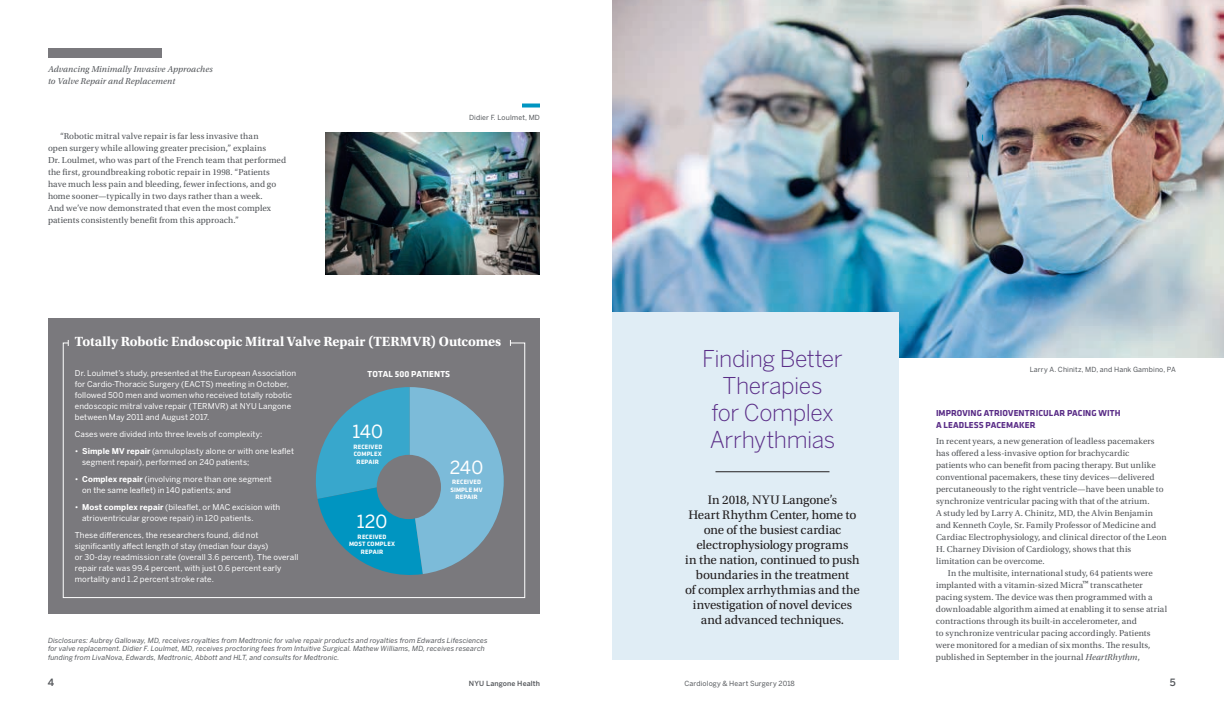
<style>
.page{position:relative;width:1224px;height:720px;background:#fff}
.page>*{position:absolute;margin:0;border:0;box-sizing:border-box;transform-origin:0 0}
.t1{font:300 23px/27px "Benton Sans";letter-spacing:-.02em;color:#5a2d87;text-align:center}
.t2{font:18px "Benton Sans";color:#fff}
.t3{font:700 14px "Utopia Std";letter-spacing:-.005em;color:#fff}
.t4{font:13px/15px "Utopia Std";letter-spacing:-.01em;color:#231f20;text-align:center}
.t5{font:500 10px "Benton Sans";color:#53565a}
.t6{font:9px/12px "Utopia Std";letter-spacing:.01em;color:#53565a}
.t7{font:italic 9px/12px "Utopia Std";letter-spacing:.005em;color:#53565a}
.t8{font:700 9px/12px "Klavika";letter-spacing:.01em;color:#5a2d87}
.t9{font:700 9px "Klavika";letter-spacing:.01em;color:#fff}
.t10{font:8px/11px "Benton Sans";letter-spacing:.01em;color:#fff}
.t11{font:italic 7px/8.5px "Benton Sans";letter-spacing:.015em;color:#53565a}
.t12{font:7px "Benton Sans";letter-spacing:.02em;color:#53565a}
.t13{font:500 7px "Benton Sans";letter-spacing:.02em;color:#53565a}
.t14{font:700 6.5px/7.5px "Klavika";letter-spacing:.025em;color:#fff;text-align:center}
.s1{font-weight:700}
.s2{font-size:14px}
.s3{font-style:italic}
</style>
<div class="page">
<div style="left:48px;top:318px;width:492px;height:295px;background:#7a797d"></div>
<svg style="left:63px;top:342px;width:462px;height:256px"></svg>
<img style="left:326px;top:132px;width:214px;height:143px">
<img style="left:612px;top:0;width:612px;height:358px">
<svg style="left:314px;top:387px;width:190px;height:194px"></svg>
<div style="left:377px;top:455px;width:64px;height:64px;background:#7a797d;border-radius:50%"></div>
<div style="left:612px;top:312px;width:286px;height:348px;background:#e0edf5"></div>
<div style="left:48px;top:48px;width:114px;height:10px;background:#7a797d"></div>
<svg style="left:522px;top:104px;width:18px;height:4px"></svg>
<hr style="left:716px;top:472px;width:114px;height:1px;background:#231f20">
<p class="t7" style="left:48px;top:63px;width:166px">Advancing Minimally Invasive Approaches to Valve Repair and Replacement</p>
<p class="t6" style="left:48px;top:130px;width:240px;text-indent:12px">“Robotic mitral valve repair is far less invasive than<br>open surgery while allowing greater precision,” explains<br>Dr. Loulmet, who was part of the French team that performed the first, groundbreaking robotic repair in 1998. “Patients have much less pain and bleeding, fewer infections, and go home sooner—typically in two days rather than a week.<br>And we’ve now demonstrated that even the most complex patients consistently benefit from this approach.”</p>
<p class="t12" style="left:469px;top:113px;width:72px">Didier F. Loulmet, MD</p>
<h3 class="t3" style="left:75px;top:333px;width:428px">Totally Robotic Endoscopic Mitral Valve Repair (TERMVR) Outcomes</h3>
<p class="t10" style="left:75px;top:368px;width:223px">Dr. Loulmet’s study, presented at the European Association for Cardio-Thoracic Surgery (EACTS) meeting in October, followed 500 men and women who received totally robotic endoscopic mitral valve repair (TERMVR) at NYU Langone between May 2011 and August 2017.</p>
<p class="t10" style="left:75px;top:429px;width:189px">Cases were divided into three levels of complexity:</p>
<p class="t10" style="left:82px;top:446px;width:213px;text-indent:-7px">• <span class="s1">Simple MV repair</span> (annuloplasty alone or with one leaflet segment repair), performed on 240 patients;</p>
<p class="t10" style="left:82px;top:474px;width:191px;text-indent:-7px">• <span class="s1">Complex repair</span> (involving more than one segment on the same leaflet) in 140 patients; and</p>
<p class="t10" style="left:82px;top:502px;width:200px;text-indent:-7px">• <span class="s1">Most complex repair</span> (bileaflet, or MAC excision with atrioventricular groove repair) in 120 patients.</p>
<p class="t10" style="left:75px;top:530px;width:225px">These differences, the researchers found, did not significantly affect length of stay (median four days)<br>or 30-day readmission rate (overall 3.6 percent). The overall repair rate was 99.4 percent, with just 0.6 percent early mortality and 1.2 percent stroke rate.</p>
<p class="t9" style="left:367px;top:368px;width:84px">TOTAL 500 PATIENTS</p>
<h2 class="t2" style="left:352px;top:421px;width:32px">140</h2>
<p class="t14" style="left:353px;top:443px;width:30px">RECEIVED<br>COMPLEX<br>REPAIR</p>
<h2 class="t2" style="left:357px;top:511px;width:32px">120</h2>
<p class="t14" style="left:349px;top:533px;width:47px">RECEIVED<br>MOST COMPLEX<br>REPAIR</p>
<h2 class="t2" style="left:450px;top:457px;width:35px">240</h2>
<p class="t14" style="left:450px;top:478px;width:34px">RECEIVED<br>SIMPLE MV<br>REPAIR</p>
<p class="t11" style="left:48px;top:636px;width:441px">Disclosures: Aubrey Galloway, MD, receives royalties from Medtronic for valve repair products and royalties from Edwards Lifesciences for valve replacement. Didier F. Loulmet, MD, receives proctoring fees from Intuitive Surgical. Mathew Williams, MD, receives research funding from LivaNova, Edwards, Medtronic, Abbott and HLT, and consults for Medtronic.</p>
<h1 class="t1" style="left:702px;top:344px;width:142px">Finding Better<br>Therapies<br>for Complex<br>Arrhythmias</h1>
<p class="t4" style="left:685px;top:493px;width:176px">In 2018, NYU Langone’s<br>Heart Rhythm Center, home to one of the busiest cardiac electrophysiology programs<br>in the nation, continued to push boundaries in the treatment<br>of complex arrhythmias and the investigation of novel devices and advanced techniques.</p>
<p class="t12" style="left:1030px;top:366px;width:148px">Larry A. Chinitz, MD, and Hank Gambino, PA</p>
<p class="t8" style="left:936px;top:407px;width:186px">IMPROVING ATRIOVENTRICULAR PACING WITH<br>A LEADLESS PACEMAKER</p>
<p class="t6" style="left:936px;top:435px;width:220px">In recent years, a new generation of leadless pacemakers</p>
<p class="t6" style="left:936px;top:447px;width:195px">has offered a less-invasive option for brachycardic</p>
<p class="t6" style="left:936px;top:459px;width:221px">patients who can benefit from pacing therapy. But unlike</p>
<p class="t6" style="left:936px;top:471px;width:220px">conventional pacemakers, these tiny devices—delivered</p>
<p class="t6" style="left:936px;top:483px;width:229px">percutaneously to the right ventricle—have been unable to</p>
<p class="t6" style="left:936px;top:495px;width:215px">synchronize ventricular pacing with that of the atrium.</p>
<p class="t6" style="left:936px;top:507px;width:219px">A study led by Larry A. Chinitz, MD, the Alvin Benjamin</p>
<p class="t6" style="left:936px;top:519px;width:222px">and Kenneth Coyle, Sr. Family Professor of Medicine and</p>
<p class="t6" style="left:936px;top:531px;width:232px">Cardiac Electrophysiology, and clinical director of the Leon</p>
<p class="t6" style="left:936px;top:543px;width:197px">H. Charney Division of Cardiology, shows that this</p>
<p class="t6" style="left:936px;top:555px;width:110px">limitation can be overcome.</p>
<p class="t6" style="left:948px;top:567px;width:206px">In the multisite, international study, 64 patients were</p>
<p class="t6" style="left:936px;top:579px;width:208px">implanted with a vitamin-sized Micra<span class="s2">™</span> transcatheter</p>
<p class="t6" style="left:936px;top:591px;width:218px">pacing system. The device was then programmed with a</p>
<p class="t6" style="left:936px;top:603px;width:233px">downloadable algorithm aimed at enabling it to sense atrial</p>
<p class="t6" style="left:936px;top:615px;width:202px">contractions through its built-in accelerometer, and</p>
<p class="t6" style="left:936px;top:627px;width:216px">to synchronize ventricular pacing accordingly. Patients</p>
<p class="t6" style="left:936px;top:639px;width:216px">were monitored for a median of six months. The results,</p>
<p class="t6" style="left:936px;top:651px;width:205px">published in September in the journal <span class="s3">HeartRhythm</span>,</p>
<p class="t5" style="left:48px;top:676px;width:8px">4</p>
<p class="t13" style="left:469px;top:679px;width:73px">NYU Langone Health</p>
<p class="t12" style="left:685px;top:679px;width:112px">Cardiology &amp; Heart Surgery 2018</p>
<p class="t5" style="left:1170px;top:676px;width:7px">5</p>
</div>
